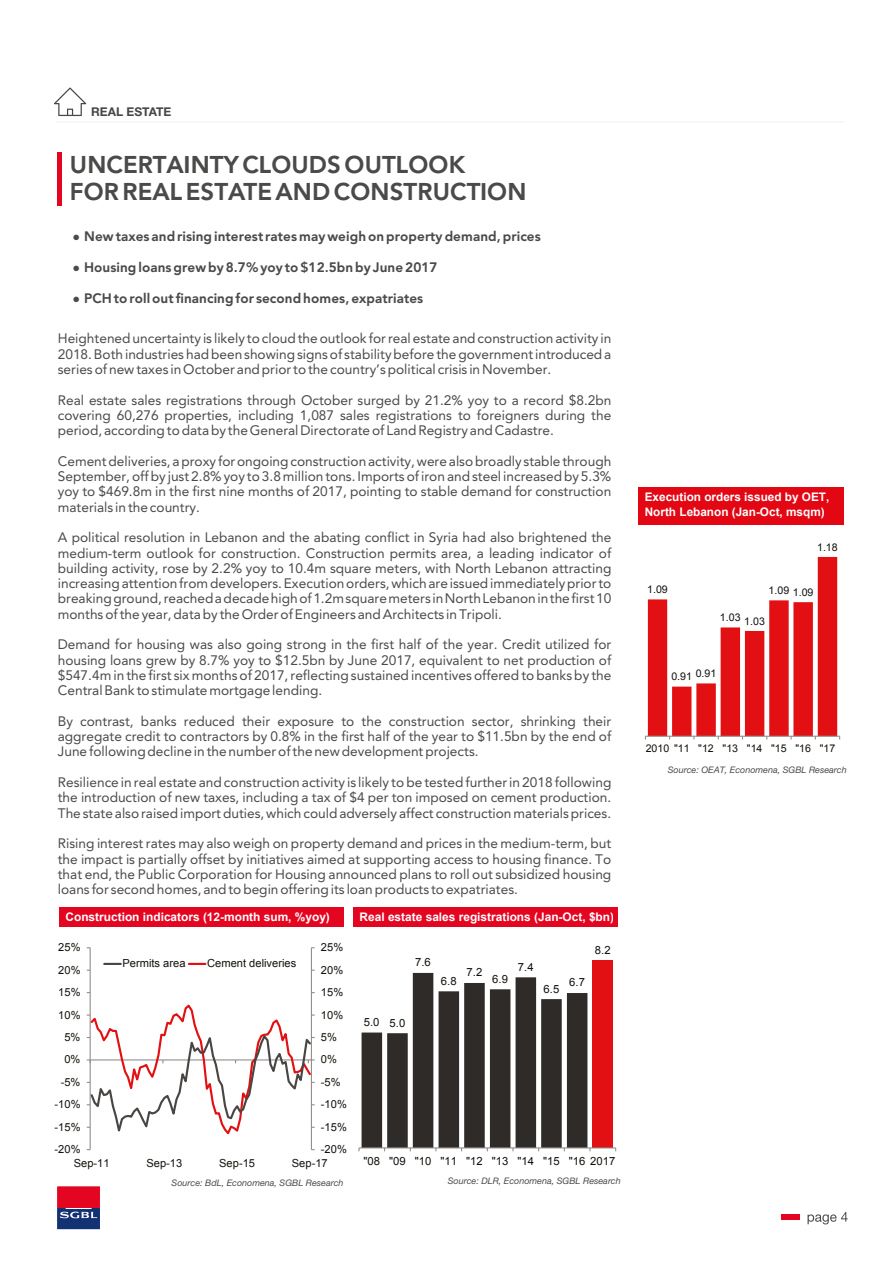
<style>
.page{position:relative;width:893px;height:1263px;background:#fff}
.page>*{position:absolute;margin:0;border:0;box-sizing:border-box;transform-origin:0 0}
.t1{font:700 22.5px/27px "SGBL";color:#4a4a49}
.t2{font:12.75px/15.3px "SGBL";color:#4a4a49;text-align:justify}
.t3{font:700 12.75px "SGBL";color:#4a4a49}
.t4{font:700 12.15px "Helvetica Neue LT Std";color:#474746}
.t5{font:700 11.85px/14.1px "Arial";color:#fff}
.t6{font:11.25px "Arial";letter-spacing:-.005em;color:#13110c}
.t7{font:11.1px "Arial";color:#13110c}
.t8{font:10.65px "Arial";letter-spacing:.005em;color:#13110c}
.t9{font:italic 9px "Helvetica Neue LT Std";color:#4a4a49}
.s1{font-family:"Arial";font-weight:400}
</style>
<div class="page">
<svg style="left:807px;top:1212px;width:41px;height:12px"></svg>
<div style="left:782px;top:1214px;width:18px;height:6px;background:#e40521"></div>
<svg style="left:57px;top:1186px;width:43px;height:43px;background:#8e2b55"></svg>
<hr style="left:57px;top:121px;width:788px;height:2px;background:#f7f7f7">
<hr style="left:58px;top:152px;width:4px;height:53px;background:#e40521">
<div style="left:59px;top:907px;width:285px;height:21px;background:#e40521"></div>
<div style="left:354px;top:907px;width:265px;height:21px;background:#e40521"></div>
<svg style="left:618px;top:907px;width:1px;height:20px"></svg>
<hr style="left:59px;top:927px;width:560px;height:1px;background:#fff">
<div style="left:639px;top:487px;width:205px;height:37px;background:#e30613"></div>
<svg style="left:645px;top:557px;width:195px;height:182px"></svg>
<div style="left:593px;top:960px;width:20px;height:188px;background:#e31013"></div>
<hr style="left:359px;top:1147px;width:257px;height:1px;background:#8f8b89">
<svg style="left:358px;top:973px;width:232px;height:178px"></svg>
<hr style="left:311px;top:948px;width:1px;height:202px;background:#8f8b89">
<hr style="left:90px;top:948px;width:1px;height:202px;background:#8f8b89">
<svg style="left:87px;top:1002px;width:228px;height:137px"></svg>
<svg style="left:104px;top:963px;width:17px;height:2px"></svg>
<svg style="left:189px;top:963px;width:16px;height:2px"></svg>
<svg style="left:54px;top:87px;width:32px;height:29px"></svg>
<p class="t4" style="left:91px;top:104px;width:82px">REAL ESTATE</p>
<h1 class="t1" style="left:70px;top:152px;width:458px">UNCERTAINTY CLOUDS OUTLOOK<br>FOR REAL ESTATE AND CONSTRUCTION</h1>
<p class="t3" style="left:73px;top:227px;width:470px"><span class="s1">●</span> New taxes and rising interest rates may weigh on property demand, prices</p>
<p class="t3" style="left:73px;top:258px;width:367px"><span class="s1">●</span> Housing loans grew by 8.7% yoy to $12.5bn by June 2017</p>
<p class="t3" style="left:73px;top:288px;width:352px"><span class="s1">●</span> PCH to roll out financing for second homes, expatriates</p>
<p class="t2" style="left:58px;top:331px;width:555px">Heightened uncertainty is likely to cloud the outlook for real estate and construction activity in 2018. Both industries had been showing signs of stability before the government introduced a series of new taxes in October and prior to the country’s political crisis in November.</p>
<p class="t2" style="left:58px;top:392px;width:555px">Real estate sales registrations through October surged by 21.2% yoy to a record $8.2bn covering 60,276 properties, including 1,087 sales registrations to foreigners during the period, according to data by the General Directorate of Land Registry and Cadastre.</p>
<p class="t2" style="left:58px;top:454px;width:555px">Cement deliveries, a proxy for ongoing construction activity, were also broadly stable through September, off by just 2.8% yoy to 3.8 million tons. Imports of iron and steel increased by 5.3% yoy to $469.8m in the first nine months of 2017, pointing to stable demand for construction materials in the country.</p>
<p class="t2" style="left:58px;top:530px;width:555px">A political resolution in Lebanon and the abating conflict in Syria had also brightened the medium-term outlook for construction. Construction permits area, a leading indicator of building activity, rose by 2.2% yoy to 10.4m square meters, with North Lebanon attracting increasing attention from developers. Execution orders, which are issued immediately prior to breaking ground, reached a decade high of 1.2m square meters in North Lebanon in the first 10 months of the year, data by the Order of Engineers and Architects in Tripoli.</p>
<p class="t2" style="left:58px;top:637px;width:555px">Demand for housing was also going strong in the first half of the year. Credit utilized for housing loans grew by 8.7% yoy to $12.5bn by June 2017, equivalent to net production of $547.4m in the first six months of 2017, reflecting sustained incentives offered to banks by the Central Bank to stimulate mortgage lending.</p>
<p class="t2" style="left:58px;top:714px;width:555px">By contrast, banks reduced their exposure to the construction sector, shrinking their aggregate credit to contractors by 0.8% in the first half of the year to $11.5bn by the end of June following decline in the number of the new development projects.</p>
<p class="t2" style="left:58px;top:775px;width:555px">Resilience in real estate and construction activity is likely to be tested further in 2018 following the introduction of new taxes, including a tax of $4 per ton imposed on cement production.<br>The state also raised import duties, which could adversely affect construction materials prices.</p>
<p class="t2" style="left:58px;top:836px;width:555px">Rising interest rates may also weigh on property demand and prices in the medium-term, but the impact is partially offset by initiatives aimed at supporting access to housing finance. To that end, the Public Corporation for Housing announced plans to roll out subsidized housing loans for second homes, and to begin offering its loan products to expatriates.</p>
<p class="t5" style="left:66px;top:910px;width:266px">Construction indicators (12-month sum, %yoy)</p>
<p class="t5" style="left:360px;top:910px;width:256px">Real estate sales registrations (Jan-Oct, $bn)</p>
<p class="t7" style="left:58px;top:940px;width:24px">25%</p>
<p class="t7" style="left:321px;top:940px;width:24px">25%</p>
<p class="t7" style="left:58px;top:962px;width:24px">20%</p>
<p class="t7" style="left:122px;top:956px;width:65px">Permits area</p>
<p class="t7" style="left:207px;top:956px;width:91px">Cement deliveries</p>
<p class="t7" style="left:321px;top:962px;width:24px">20%</p>
<p class="t7" style="left:58px;top:985px;width:24px">15%</p>
<p class="t7" style="left:321px;top:985px;width:24px">15%</p>
<p class="t7" style="left:58px;top:1007px;width:24px">10%</p>
<p class="t7" style="left:321px;top:1007px;width:24px">10%</p>
<p class="t7" style="left:64px;top:1030px;width:18px">5%</p>
<p class="t7" style="left:321px;top:1030px;width:18px">5%</p>
<p class="t7" style="left:64px;top:1052px;width:18px">0%</p>
<p class="t7" style="left:321px;top:1052px;width:18px">0%</p>
<p class="t7" style="left:61px;top:1075px;width:21px">-5%</p>
<p class="t7" style="left:321px;top:1075px;width:21px">-5%</p>
<p class="t7" style="left:55px;top:1097px;width:28px">-10%</p>
<p class="t7" style="left:321px;top:1097px;width:28px">-10%</p>
<p class="t7" style="left:55px;top:1119px;width:28px">-15%</p>
<p class="t7" style="left:321px;top:1119px;width:28px">-15%</p>
<p class="t7" style="left:55px;top:1142px;width:28px">-20%</p>
<p class="t7" style="left:321px;top:1142px;width:28px">-20%</p>
<p class="t7" style="left:74px;top:1155px;width:37px">Sep-11</p>
<p class="t7" style="left:146px;top:1155px;width:37px">Sep-13</p>
<p class="t7" style="left:219px;top:1155px;width:37px">Sep-15</p>
<p class="t7" style="left:292px;top:1155px;width:37px">Sep-17</p>
<p class="t9" style="left:172px;top:1177px;width:174px">Source: BdL, Economena, SGBL Research</p>
<p class="t6" style="left:364px;top:1015px;width:43px">5.0 5.0</p>
<p class="t6" style="left:415px;top:955px;width:17px">7.6</p>
<p class="t6" style="left:441px;top:973px;width:17px">6.8</p>
<p class="t6" style="left:466px;top:965px;width:17px">7.2</p>
<p class="t6" style="left:492px;top:971px;width:17px">6.9</p>
<p class="t6" style="left:518px;top:959px;width:17px">7.4</p>
<p class="t6" style="left:543px;top:981px;width:17px">6.5</p>
<p class="t6" style="left:569px;top:975px;width:17px">6.7</p>
<p class="t6" style="left:595px;top:942px;width:17px">8.2</p>
<p class="t6" style="left:363px;top:1154px;width:253px">"08 "09 "10 "11 "12 "13 "14 "15 "16 2017</p>
<p class="t9" style="left:448px;top:1175px;width:175px">Source: DLR, Economena, SGBL Research</p>
<p class="t5" style="left:645px;top:491px;width:186px">Execution orders issued by OET,<br>North Lebanon (Jan-Oct, msqm)</p>
<p class="t8" style="left:647px;top:582px;width:22px">1.09</p>
<p class="t8" style="left:817px;top:540px;width:22px">1.18</p>
<p class="t8" style="left:768px;top:584px;width:47px">1.09 1.09</p>
<p class="t8" style="left:720px;top:612px;width:47px">1.03 1.03</p>
<p class="t8" style="left:671px;top:668px;width:47px">0.91 0.91</p>
<p class="t8" style="left:646px;top:742px;width:191px">2010 "11 "12 "13 "14 "15 "16 "17</p>
<p class="t9" style="left:668px;top:764px;width:181px">Source: OEAT, Economena, SGBL Research</p>
</div>
